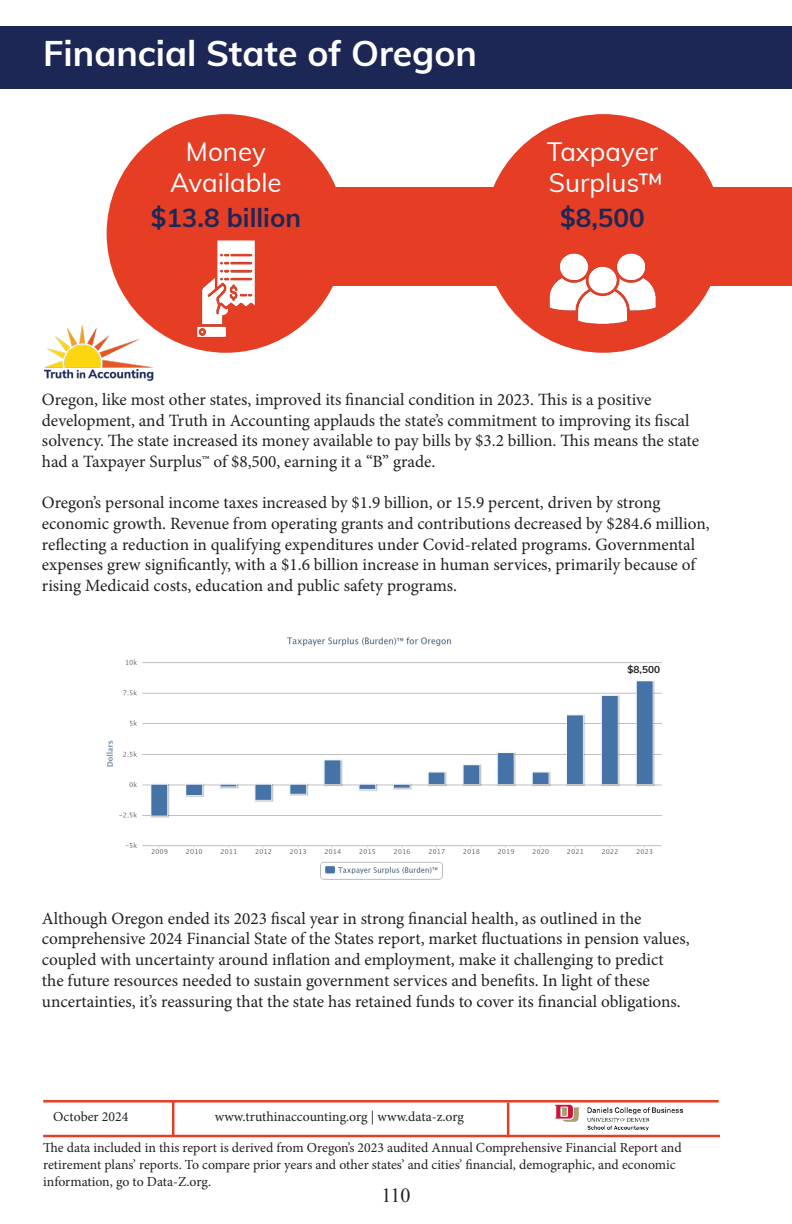
<style>
.page{position:relative;width:792px;height:1224px;background:#fff}
.page>*{position:absolute;margin:0;border:0;box-sizing:border-box;transform-origin:0 0}
.t1{font:700 35.6px "Muli";color:#fff}
.t2{font:26px "Muli";color:#fff}
.t3{font:700 26px "Muli";color:#1d2756}
.t4{font:20px "Times New Roman";color:#231f20}
.t5{font:17.2px/20.6px "Minion Pro";color:#231f20}
.t6{font:13.8px/16.6px "Minion Pro";color:#231f20}
.t7{font:700 10px "Muli";color:#231f20}
</style>
<div class="page">
<div style="left:0;top:26px;width:792px;height:62px;background:#1d2756"></div>
<hr style="left:43px;top:1100px;width:676px;height:3px;background:#e53e25">
<hr style="left:43px;top:1135px;width:677px;height:2px;background:#e53e25">
<hr style="left:172px;top:1101px;width:2px;height:35px;background:#e53e25">
<div style="left:301px;top:187px;width:232px;height:99px;background:#e53e25"></div>
<div style="left:703px;top:187px;width:89px;height:99px;background:#e53e25"></div>
<div style="left:107px;top:114px;width:238px;height:239px;background:#e53e25;border-radius:50%"></div>
<div style="left:484px;top:114px;width:239px;height:239px;background:#e53e25;border-radius:50%"></div>
<img style="left:197px;top:240px;width:58px;height:97px">
<img style="left:549px;top:253px;width:107px;height:71px">
<img style="left:44px;top:315px;width:122px;height:66px">
<img style="left:106px;top:637px;width:556px;height:243px">
<hr style="left:507px;top:1103px;width:2px;height:34px;background:#e53e25">
<img style="left:556px;top:1105px;width:126px;height:26px">
<p class="t1" style="left:43px;top:27px;width:435px">Financial State of Oregon</p>
<p class="t2" style="left:186px;top:133px;width:81px">Money</p>
<p class="t2" style="left:170px;top:164px;width:113px">Available</p>
<p class="t2" style="left:547px;top:133px;width:113px">Taxpayer</p>
<p class="t2" style="left:549px;top:164px;width:115px">Surplus™</p>
<p class="t3" style="left:151px;top:199px;width:152px">$13.8 billion</p>
<p class="t3" style="left:560px;top:199px;width:86px">$8,500</p>
<p class="t5" style="left:42px;top:389px;width:659px">Oregon, like most other states, improved its financial condition in 2023. This is a positive development, and Truth in Accounting applauds the state’s commitment to improving its fiscal solvency. The state increased its money available to pay bills by $3.2 billion. This means the state had a Taxpayer Surplus™ of $8,500, earning it a “B” grade.</p>
<p class="t5" style="left:42px;top:493px;width:669px">Oregon’s personal income taxes increased by $1.9 billion, or 15.9 percent, driven by strong economic growth. Revenue from operating grants and contributions decreased by $284.6 million, reflecting a reduction in qualifying expenditures under Covid-related programs. Governmental expenses grew significantly, with a $1.6 billion increase in human services, primarily because of rising Medicaid costs, education and public safety programs.</p>
<p class="t7" style="left:628px;top:662px;width:34px">$8,500</p>
<p class="t5" style="left:42px;top:908px;width:649px">Although Oregon ended its 2023 fiscal year in strong financial health, as outlined in the comprehensive 2024 Financial State of the States report, market fluctuations in pension values, coupled with uncertainty around inflation and employment, make it challenging to predict the future resources needed to sustain government services and benefits. In light of these uncertainties, it’s reassuring that the state has retained funds to cover its financial obligations.</p>
<p class="t6" style="left:53px;top:1108px;width:77px">October 2024</p>
<p class="t6" style="left:215px;top:1108px;width:251px">www.truthinaccounting.org | www.data-z.org</p>
<p class="t6" style="left:43px;top:1140px;width:640px">The data included in this report is derived from Oregon’s 2023 audited Annual Comprehensive Financial Report and retirement plans’ reports. To compare prior years and other states’ and cities’ financial, demographic, and economic information, go to Data-Z.org.</p>
<p class="t4" style="left:381px;top:1182px;width:31px">110</p>
</div>
